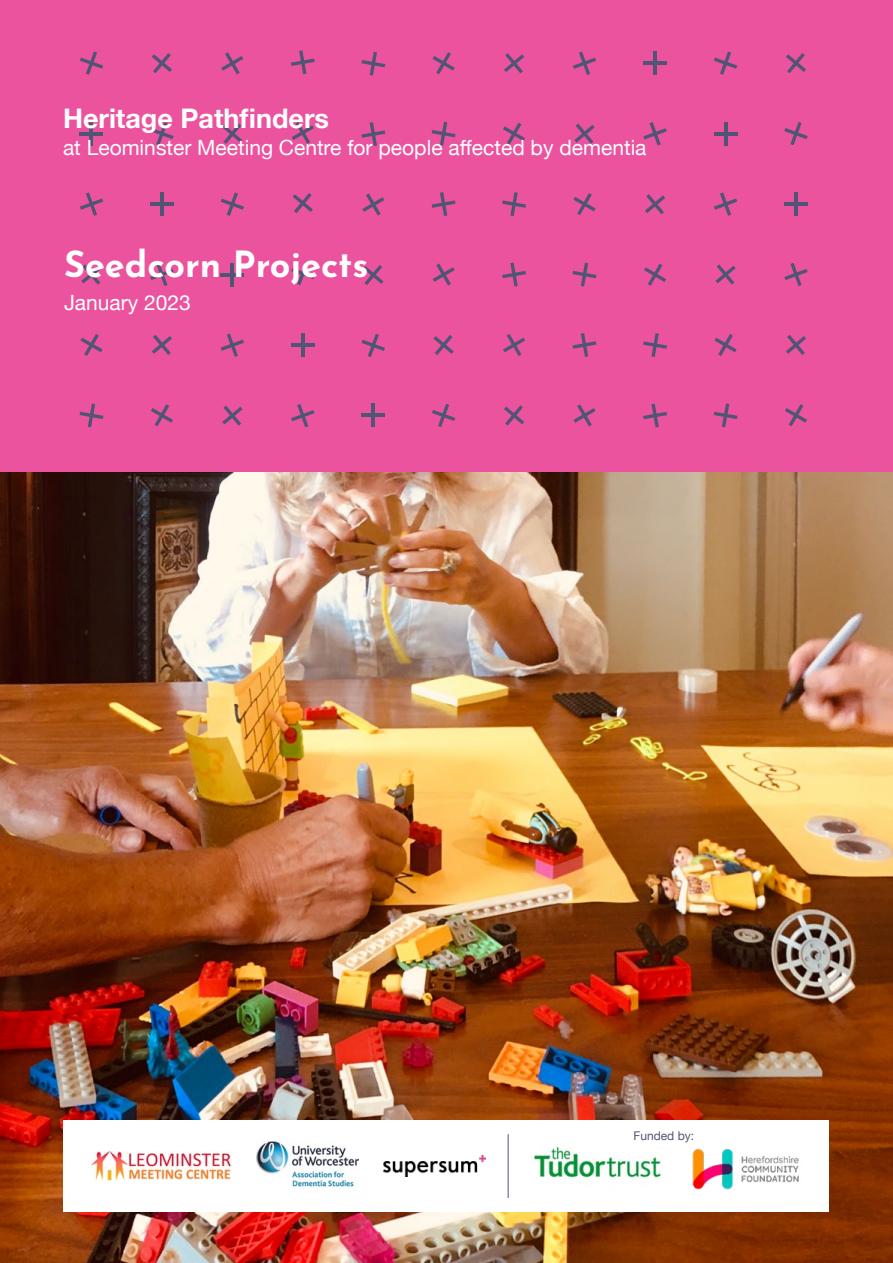
<style>
.page{position:relative;width:893px;height:1263px;background:#fff}
.page>*{position:absolute;margin:0;border:0;box-sizing:border-box;transform-origin:0 0}
.t1{font:100 36px "Josefin Sans";color:#fff}
.t2{font:700 27px "Helvetica Neue";color:#fff}
.t3{font:21px "Helvetica Neue";color:#fff}
.t4{font:12px "Helvetica Neue";color:#515575}
</style>
<div class="page">
<div style="left:0;top:0;width:893px;height:473px;background:#eb539e"></div>
<img style="left:0;top:473px;width:893px;height:790px">
<div style="left:64px;top:1121px;width:765px;height:91px;background:#fff"></div>
<img style="left:256px;top:1141px;width:102px;height:47px">
<img style="left:692px;top:1148px;width:107px;height:42px">
<img style="left:91px;top:1151px;width:140px;height:30px">
<img style="left:533px;top:1146px;width:128px;height:32px">
<img style="left:383px;top:1155px;width:102px;height:22px">
<hr style="left:508px;top:1134px;width:1px;height:64px;background:#515575">
<svg style="left:80px;top:51px;width:23px;height:24px"></svg>
<svg style="left:80px;top:403px;width:23px;height:24px"></svg>
<svg style="left:80px;top:334px;width:23px;height:22px"></svg>
<svg style="left:81px;top:264px;width:21px;height:21px"></svg>
<svg style="left:80px;top:192px;width:23px;height:24px"></svg>
<hr style="left:90px;top:122px;width:3px;height:24px;background:#515575">
<hr style="left:80px;top:132px;width:23px;height:3px;background:#515575">
<svg style="left:150px;top:122px;width:24px;height:23px"></svg>
<svg style="left:152px;top:53px;width:20px;height:20px"></svg>
<svg style="left:151px;top:404px;width:22px;height:22px"></svg>
<svg style="left:152px;top:335px;width:20px;height:20px"></svg>
<svg style="left:150px;top:263px;width:24px;height:23px"></svg>
<hr style="left:160px;top:192px;width:4px;height:24px;background:#515575">
<hr style="left:150px;top:202px;width:24px;height:4px;background:#515575">
<svg style="left:221px;top:192px;width:23px;height:24px"></svg>
<svg style="left:222px;top:124px;width:20px;height:20px"></svg>
<svg style="left:221px;top:52px;width:22px;height:22px"></svg>
<svg style="left:222px;top:405px;width:20px;height:21px"></svg>
<svg style="left:221px;top:333px;width:23px;height:24px"></svg>
<hr style="left:231px;top:263px;width:3px;height:24px;background:#515575">
<hr style="left:221px;top:273px;width:23px;height:3px;background:#515575">
<svg style="left:291px;top:262px;width:23px;height:23px"></svg>
<svg style="left:293px;top:193px;width:20px;height:20px"></svg>
<svg style="left:292px;top:122px;width:22px;height:22px"></svg>
<svg style="left:291px;top:50px;width:24px;height:24px"></svg>
<svg style="left:291px;top:404px;width:23px;height:23px"></svg>
<hr style="left:301px;top:333px;width:3px;height:24px;background:#515575">
<hr style="left:291px;top:344px;width:24px;height:3px;background:#515575">
<svg style="left:362px;top:334px;width:23px;height:23px"></svg>
<svg style="left:363px;top:265px;width:20px;height:20px"></svg>
<svg style="left:362px;top:193px;width:22px;height:23px"></svg>
<svg style="left:361px;top:122px;width:24px;height:24px"></svg>
<svg style="left:361px;top:52px;width:24px;height:24px"></svg>
<hr style="left:372px;top:403px;width:3px;height:24px;background:#515575">
<hr style="left:361px;top:414px;width:24px;height:3px;background:#515575">
<svg style="left:504px;top:405px;width:20px;height:21px"></svg>
<svg style="left:503px;top:334px;width:22px;height:22px"></svg>
<svg style="left:502px;top:263px;width:24px;height:23px"></svg>
<svg style="left:502px;top:192px;width:24px;height:24px"></svg>
<svg style="left:503px;top:123px;width:22px;height:22px"></svg>
<svg style="left:504px;top:53px;width:20px;height:20px"></svg>
<svg style="left:432px;top:404px;width:23px;height:23px"></svg>
<svg style="left:433px;top:335px;width:21px;height:20px"></svg>
<svg style="left:432px;top:263px;width:23px;height:23px"></svg>
<svg style="left:432px;top:192px;width:24px;height:24px"></svg>
<svg style="left:432px;top:122px;width:24px;height:24px"></svg>
<svg style="left:432px;top:52px;width:23px;height:22px"></svg>
<svg style="left:573px;top:404px;width:23px;height:22px"></svg>
<svg style="left:573px;top:333px;width:23px;height:24px"></svg>
<svg style="left:573px;top:263px;width:23px;height:23px"></svg>
<svg style="left:573px;top:193px;width:23px;height:22px"></svg>
<svg style="left:574px;top:124px;width:21px;height:20px"></svg>
<svg style="left:573px;top:52px;width:23px;height:23px"></svg>
<svg style="left:643px;top:404px;width:24px;height:23px"></svg>
<svg style="left:643px;top:333px;width:24px;height:24px"></svg>
<svg style="left:644px;top:264px;width:22px;height:22px"></svg>
<svg style="left:645px;top:194px;width:20px;height:20px"></svg>
<svg style="left:643px;top:122px;width:24px;height:23px"></svg>
<hr style="left:653px;top:52px;width:4px;height:23px;background:#515575">
<hr style="left:643px;top:62px;width:24px;height:3px;background:#515575">
<svg style="left:714px;top:51px;width:23px;height:24px"></svg>
<svg style="left:714px;top:403px;width:23px;height:24px"></svg>
<svg style="left:714px;top:334px;width:23px;height:22px"></svg>
<svg style="left:715px;top:264px;width:21px;height:21px"></svg>
<svg style="left:714px;top:192px;width:23px;height:24px"></svg>
<hr style="left:724px;top:122px;width:3px;height:24px;background:#515575">
<hr style="left:714px;top:132px;width:23px;height:3px;background:#515575">
<svg style="left:784px;top:122px;width:24px;height:23px"></svg>
<svg style="left:786px;top:53px;width:20px;height:20px"></svg>
<svg style="left:785px;top:404px;width:22px;height:22px"></svg>
<svg style="left:786px;top:335px;width:20px;height:20px"></svg>
<svg style="left:784px;top:263px;width:24px;height:23px"></svg>
<hr style="left:794px;top:192px;width:4px;height:24px;background:#515575">
<hr style="left:784px;top:202px;width:24px;height:4px;background:#515575">
<p class="t2" style="left:63px;top:97px;width:268px">Heritage Pathfinders</p>
<p class="t3" style="left:63px;top:133px;width:585px">at Leominster Meeting Centre for people affected by dementia</p>
<h1 class="t1" style="left:64px;top:238px;width:306px">Seedcorn Projects</h1>
<p class="t3" style="left:64px;top:287px;width:128px">January 2023</p>
<p class="t4" style="left:633px;top:1126px;width:62px">Funded by:</p>
</div>
